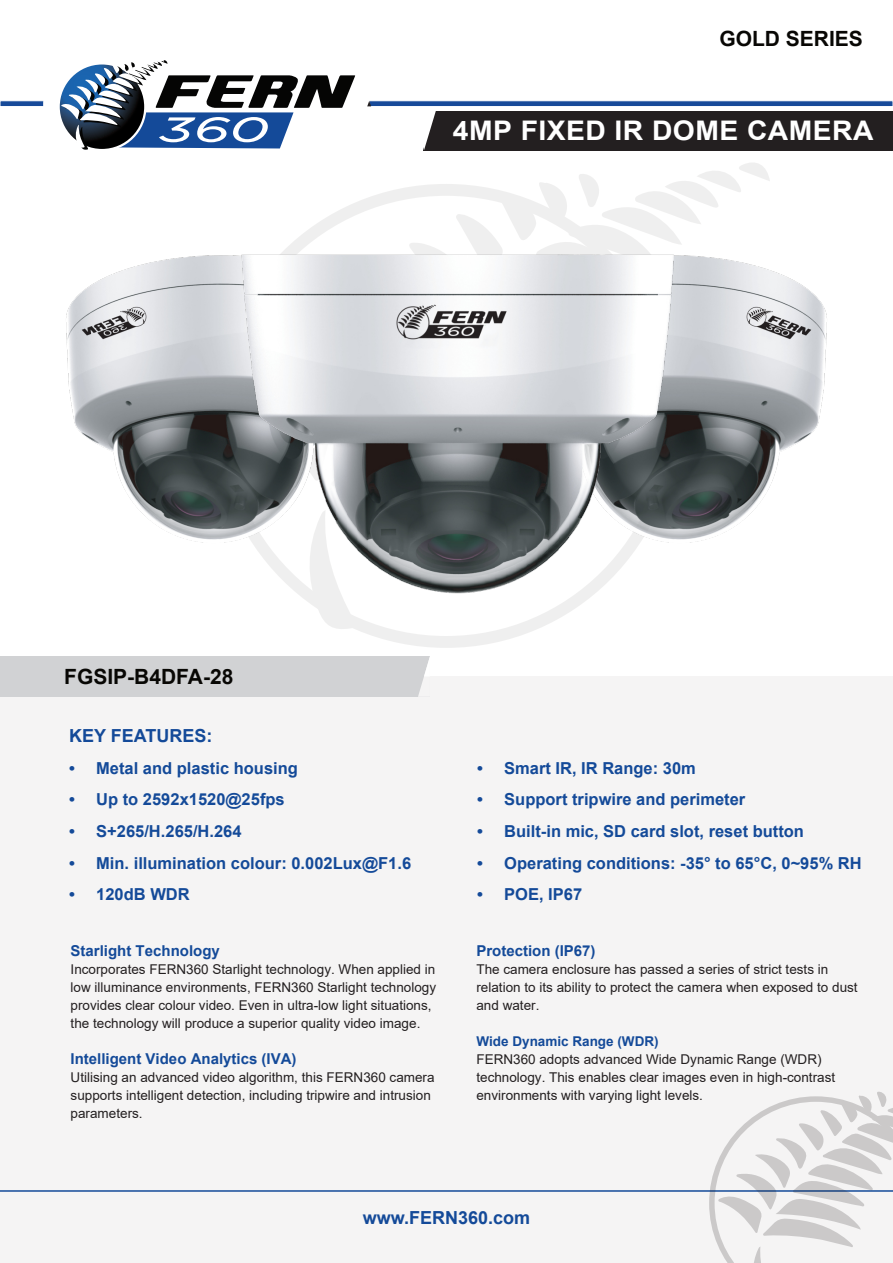
<style>
.page{position:relative;width:893px;height:1263px;background:#fff}
.page>*{position:absolute;margin:0;border:0;box-sizing:border-box;transform-origin:0 0}
.t1{font:700 27px "Arial";letter-spacing:.015em;color:#fff;scale:1.05 1}
.t2{font:700 21px "Arial";color:#080704}
.t3{font:700 18px "Arial";color:#144a99}
.t4{font:700 16.5px "Arial";color:#144a99}
.t5{font:700 15px "Arial";color:#144a99}
.t6{font:13.5px/18px "Arial";color:#231f20}
.t7{font:700 13.5px "Arial";color:#144a99}
</style>
<div class="page">
<div style="left:0;top:676px;width:893px;height:587px;background:#f5f4f4"></div>
<hr style="left:0;top:1190px;width:893px;height:2px;background:#144a99">
<svg style="left:0;top:101px;width:893px;height:6px;fill:#174a99"></svg>
<div style="left:44px;top:9px;width:325px;height:191px;background:#fff;border:1px solid #fff;border-radius:50%"></div>
<svg style="left:367px;top:101px;width:4px;height:5px"></svg>
<svg style="left:709px;top:1091px;width:184px;height:172px"></svg>
<svg style="left:57px;top:58px;width:298px;height:93px"></svg>
<div style="left:424px;top:111px;width:469px;height:39px;background:#231f20"></div>
<svg style="left:423px;top:111px;width:13px;height:39px"></svg>
<div style="left:0;top:656px;width:430px;height:41px;background:#d1d2d4"></div>
<svg style="left:418px;top:679px;width:12px;height:18px"></svg>
<img style="left:66px;top:274px;width:761px;height:178px">
<img style="left:112px;top:168px;width:693px;height:511px">
<h2 class="t2" style="left:719px;top:31px;width:145px">GOLD SERIES</h2>
<h2 class="t2" style="left:64px;top:669px;width:171px">FGSIP-B4DFA-28</h2>
<h1 class="t1" style="left:453px;top:120px;width:402px">4MP FIXED IR DOME CAMERA</h1>
<h3 class="t3" style="left:69px;top:729px;width:145px">KEY FEATURES:</h3>
<p class="t4" style="left:69px;top:761px;width:230px">• Metal and plastic housing</p>
<p class="t4" style="left:477px;top:761px;width:220px">• Smart IR, IR Range: 30m</p>
<p class="t4" style="left:69px;top:793px;width:217px">• Up to 2592x1520@25fps</p>
<p class="t4" style="left:477px;top:793px;width:270px">• Support tripwire and perimeter</p>
<p class="t4" style="left:69px;top:825px;width:174px">• S+265/H.265/H.264</p>
<p class="t4" style="left:477px;top:825px;width:328px">• Built-in mic, SD card slot, reset button</p>
<p class="t4" style="left:69px;top:857px;width:343px">• Min. illumination colour: 0.002Lux@F1.6</p>
<p class="t4" style="left:477px;top:857px;width:386px">• Operating conditions: -35° to 65°C, 0~95% RH</p>
<p class="t4" style="left:69px;top:888px;width:122px">• 120dB WDR</p>
<p class="t4" style="left:477px;top:888px;width:106px">• POE, IP67</p>
<p class="t5" style="left:71px;top:945px;width:151px">Starlight Technology</p>
<p class="t6" style="left:71px;top:962px;width:367px">Incorporates FERN360 Starlight technology. When applied in low illuminance environments, FERN360 Starlight technology provides clear colour video. Even in ultra-low light situations, the technology will produce a superior quality video image.</p>
<p class="t5" style="left:71px;top:1053px;width:227px">Intelligent Video Analytics (IVA)</p>
<p class="t6" style="left:71px;top:1070px;width:365px">Utilising an advanced video algorithm, this FERN360 camera supports intelligent detection, including tripwire and intrusion parameters.</p>
<p class="t5" style="left:476px;top:945px;width:121px">Protection (IP67)</p>
<p class="t6" style="left:476px;top:962px;width:383px">The camera enclosure has passed a series of strict tests in relation to its ability to protect the camera when exposed to dust and water.</p>
<p class="t7" style="left:476px;top:1036px;width:184px">Wide Dynamic Range (WDR)</p>
<p class="t6" style="left:476px;top:1052px;width:360px">FERN360 adopts advanced Wide Dynamic Range (WDR) technology. This enables clear images even in high-contrast environments with varying light levels.</p>
<h3 class="t3" style="left:363px;top:1211px;width:169px">www.FERN360.com</h3>
</div>
